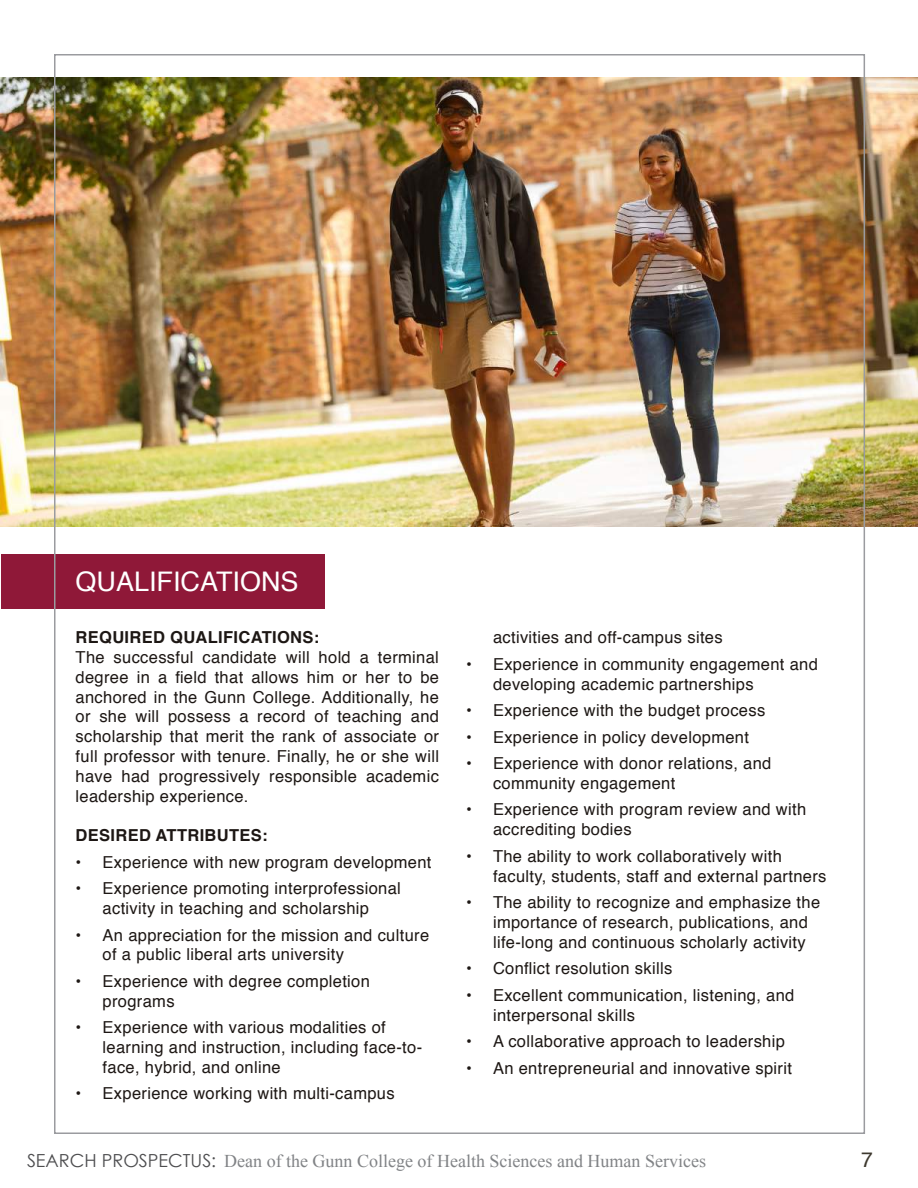
<style>
.page{position:relative;width:918px;height:1188px;background:#fff}
.page>*{position:absolute;margin:0;border:0;box-sizing:border-box;transform-origin:0 0}
.t1{font:27px "Helvetica";color:#fff}
.t2{font:21px "Helvetica";color:#3d382e}
.t3{font:18px "Times New Roman";color:#818386}
.t4{font:16.5px/19.8px "Helvetica";letter-spacing:.02em;color:#1d1714}
.t5{font:700 16.5px "Helvetica";letter-spacing:.02em;color:#1d1714}
.s1{font-family:"Century Gothic";color:#4d4d4f}
</style>
<div class="page">
<img style="left:1px;top:78px;width:917px;height:448px">
<div style="left:1px;top:554px;width:324px;height:54px;background:#8f1838"></div>
<h1 class="t1" style="left:76px;top:561px;width:225px">QUALIFICATIONS</h1>
<p class="t5" style="left:76px;top:624px;width:245px">REQUIRED QUALIFICATIONS:</p>
<p class="t4" style="left:76px;top:648px;width:365px;text-align:justify">The successful candidate will hold a terminal degree in a field that allows him or her to be anchored in the Gunn College. Additionally, he or she will possess a record of teaching and scholarship that merit the rank of associate or full professor with tenure. Finally, he or she will have had progressively responsible academic leadership experience.</p>
<p class="t5" style="left:76px;top:822px;width:194px">DESIRED ATTRIBUTES:</p>
<p class="t4" style="left:76px;top:853px;width:357px">• Experience with new program development</p>
<p class="t4" style="left:76px;top:879px;width:327px;text-align:center">• Experience promoting interprofessional activity in teaching and scholarship</p>
<p class="t4" style="left:103px;top:925px;width:328px;text-indent:-27px">• An appreciation for the mission and culture of a public liberal arts university</p>
<p class="t4" style="left:103px;top:972px;width:269px;text-indent:-27px">• Experience with degree completion programs</p>
<p class="t4" style="left:103px;top:1018px;width:321px;text-indent:-27px">• Experience with various modalities of learning and instruction, including face-to&shy;face, hybrid, and online</p>
<p class="t4" style="left:76px;top:1084px;width:321px">• Experience working with multi-campus</p>
<p class="t4" style="left:493px;top:628px;width:231px">activities and off-campus sites</p>
<p class="t4" style="left:493px;top:655px;width:326px;text-indent:-27px">• Experience in community engagement and developing academic partnerships</p>
<p class="t4" style="left:466px;top:701px;width:301px">• Experience with the budget process</p>
<p class="t4" style="left:466px;top:727px;width:284px">• Experience in policy development</p>
<p class="t4" style="left:493px;top:754px;width:280px;text-indent:-27px">• Experience with donor relations, and community engagement</p>
<p class="t4" style="left:493px;top:800px;width:315px;text-indent:-27px">• Experience with program review and with accrediting bodies</p>
<p class="t4" style="left:493px;top:847px;width:335px;text-indent:-27px">• The ability to work collaboratively with faculty, students, staff and external partners</p>
<p class="t4" style="left:493px;top:893px;width:329px;text-indent:-27px">• The ability to recognize and emphasize the importance of research, publications, and life-long and continuous scholarly activity</p>
<p class="t4" style="left:466px;top:959px;width:208px">• Conflict resolution skills</p>
<p class="t4" style="left:493px;top:986px;width:303px;text-indent:-27px">• Excellent communication, listening, and interpersonal skills</p>
<p class="t4" style="left:466px;top:1032px;width:320px">• A collaborative approach to leadership</p>
<p class="t4" style="left:466px;top:1059px;width:327px">• An entrepreneurial and innovative spirit</p>
<p class="t3" style="left:27px;top:1149px;width:681px"><span class="s1">SEARCH PROSPECTUS:</span> Dean of the Gunn College of Health Sciences and Human Services</p>
<p class="t2" style="left:861px;top:1144px;width:13px">7</p>
</div>
